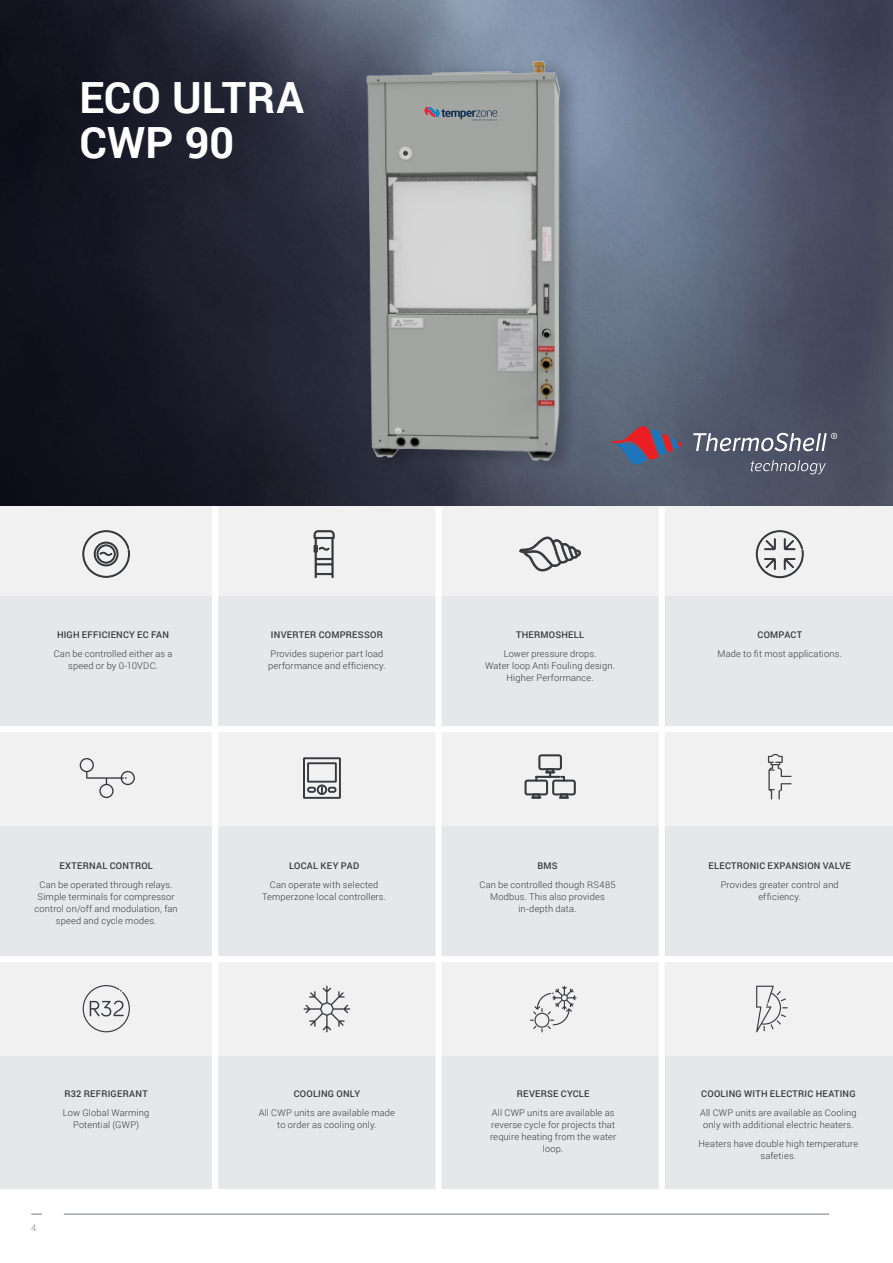
<style>
.page{position:relative;width:893px;height:1263px;background:#fff}
.page>*{position:absolute;margin:0;border:0;box-sizing:border-box;transform-origin:0 0}
.t1{font:700 43.05px/44.5px "Roboto";letter-spacing:.005em;color:#fff}
.t2{font:300 9.3px/11.9px "Roboto";letter-spacing:.02em;color:#36393d;text-align:center}
.t3{font:500 9.3px "Roboto";letter-spacing:.025em;color:#36393d}
.t4{font:300 9px "Roboto";color:#7b808f}
</style>
<div class="page">
<hr style="left:64px;top:1213px;width:765px;height:1px;background:#7b808f">
<div style="left:0;top:501px;width:212px;height:227px;background:#e6e7e8"></div>
<div style="left:438px;top:501px;width:224px;height:227px;background:#e6e7e8"></div>
<div style="left:215px;top:501px;width:223px;height:227px;background:#e6e7e8"></div>
<div style="left:658px;top:501px;width:235px;height:227px;background:#e6e7e8"></div>
<div style="left:0;top:501px;width:212px;height:95px;background:#f1f1f2"></div>
<div style="left:438px;top:501px;width:224px;height:95px;background:#f1f1f2"></div>
<div style="left:215px;top:501px;width:223px;height:95px;background:#f1f1f2"></div>
<div style="left:662px;top:501px;width:231px;height:95px;background:#f1f1f2"></div>
<img style="left:0;top:0;width:893px;height:506px">
<svg style="left:693px;top:433px;width:144px;height:18px"></svg>
<svg style="left:751px;top:460px;width:75px;height:14px"></svg>
<svg style="left:632px;top:426px;width:50px;height:39px;background:#794f69"></svg>
<svg style="left:82px;top:530px;width:48px;height:48px"></svg>
<svg style="left:756px;top:530px;width:47px;height:48px"></svg>
<img style="left:337px;top:40px;width:295px;height:436px">
<div style="left:0;top:731px;width:212px;height:227px;background:#e6e7e8"></div>
<div style="left:438px;top:731px;width:224px;height:227px;background:#e6e7e8"></div>
<div style="left:215px;top:731px;width:223px;height:227px;background:#e6e7e8"></div>
<div style="left:658px;top:731px;width:235px;height:227px;background:#e6e7e8"></div>
<div style="left:0;top:731px;width:212px;height:95px;background:#f1f1f2"></div>
<div style="left:438px;top:731px;width:224px;height:95px;background:#f1f1f2"></div>
<div style="left:215px;top:731px;width:223px;height:95px;background:#f1f1f2"></div>
<div style="left:658px;top:731px;width:235px;height:95px;background:#f1f1f2"></div>
<div style="left:0;top:961px;width:212px;height:227px;background:#e6e7e8"></div>
<div style="left:438px;top:961px;width:224px;height:227px;background:#e6e7e8"></div>
<div style="left:215px;top:961px;width:223px;height:227px;background:#e6e7e8"></div>
<div style="left:658px;top:961px;width:235px;height:227px;background:#e6e7e8"></div>
<div style="left:0;top:961px;width:212px;height:95px;background:#f1f1f2"></div>
<div style="left:438px;top:961px;width:224px;height:95px;background:#f1f1f2"></div>
<div style="left:215px;top:961px;width:223px;height:95px;background:#f1f1f2"></div>
<div style="left:658px;top:961px;width:235px;height:95px;background:#f1f1f2"></div>
<div style="left:0;top:726px;width:893px;height:6px;background:#fff"></div>
<div style="left:0;top:956px;width:893px;height:6px;background:#fff"></div>
<div style="left:212px;top:507px;width:6px;height:688px;background:#fff"></div>
<div style="left:435px;top:507px;width:6px;height:688px;background:#fff"></div>
<div style="left:659px;top:507px;width:6px;height:688px;background:#fff"></div>
<svg style="left:80px;top:758px;width:55px;height:40px"></svg>
<svg style="left:756px;top:986px;width:32px;height:46px"></svg>
<svg style="left:530px;top:986px;width:46px;height:46px"></svg>
<svg style="left:304px;top:986px;width:46px;height:46px"></svg>
<svg style="left:83px;top:985px;width:47px;height:47px"></svg>
<svg style="left:314px;top:530px;width:20px;height:48px"></svg>
<svg style="left:520px;top:536px;width:61px;height:35px"></svg>
<svg style="left:525px;top:754px;width:51px;height:44px"></svg>
<svg style="left:303px;top:757px;width:38px;height:41px"></svg>
<svg style="left:768px;top:754px;width:24px;height:45px"></svg>
<hr style="left:892px;top:148px;width:1px;height:239px;background:#e9223e">
<img style="left:424px;top:103px;width:76px;height:16px">
<svg style="left:424px;top:107px;width:73px;height:14px"></svg>
<h1 class="t1" style="left:80px;top:74px;width:226px">ECO ULTRA<br>CWP 90</h1>
<p class="t3" style="left:57px;top:628px;width:114px">HIGH EFFICIENCY EC FAN</p>
<p class="t2" style="left:54px;top:648px;width:120px">Can be controlled either as a speed or by 0-10VDC.</p>
<p class="t3" style="left:59px;top:859px;width:95px">EXTERNAL CONTROL</p>
<p class="t2" style="left:34px;top:879px;width:145px">Can be operated through relays.<br>Simple terminals for compressor control on/off and modulation, fan speed and cycle modes.</p>
<p class="t3" style="left:64px;top:1087px;width:85px">R32 REFRIGERANT</p>
<p class="t2" style="left:63px;top:1106px;width:88px">Low Global Warming<br>Potential (GWP)</p>
<p class="t4" style="left:31px;top:1222px;width:6px">4</p>
<p class="t3" style="left:271px;top:628px;width:113px">INVERTER COMPRESSOR</p>
<p class="t2" style="left:268px;top:648px;width:119px;text-align:left">Provides superior part load performance and efficiency.</p>
<p class="t3" style="left:289px;top:859px;width:72px">LOCAL KEY PAD</p>
<p class="t2" style="left:262px;top:879px;width:126px">Can operate with selected<br>Temperzone local controllers.</p>
<p class="t3" style="left:294px;top:1087px;width:68px">COOLING ONLY</p>
<p class="t2" style="left:259px;top:1106px;width:138px">All CWP units are available made to order as cooling only.</p>
<p class="t3" style="left:516px;top:628px;width:70px">THERMOSHELL</p>
<p class="t2" style="left:485px;top:648px;width:131px">Lower pressure drops.<br>Water loop Anti Fouling design.<br>Higher Performance.</p>
<p class="t3" style="left:537px;top:859px;width:22px">BMS</p>
<p class="t2" style="left:479px;top:879px;width:137px">Can be controlled though RS485<br>Modbus. This also provides in-depth data.</p>
<p class="t3" style="left:517px;top:1087px;width:74px">REVERSE CYCLE</p>
<p class="t2" style="left:490px;top:1106px;width:128px">All CWP units are available as reverse cycle for projects that require heating from the water loop.</p>
<p class="t3" style="left:757px;top:628px;width:46px">COMPACT</p>
<p class="t2" style="left:718px;top:648px;width:126px">Made to fit most applications.</p>
<p class="t3" style="left:708px;top:859px;width:144px">ELECTRONIC EXPANSION VALVE</p>
<p class="t2" style="left:721px;top:879px;width:120px">Provides greater control and efficiency.</p>
<p class="t3" style="left:701px;top:1087px;width:156px">COOLING WITH ELECTRIC HEATING</p>
<p class="t2" style="left:700px;top:1106px;width:158px">All CWP units are available as Cooling only with additional electric heaters.</p>
<p class="t2" style="left:699px;top:1138px;width:161px">Heaters have double high temperature safeties.</p>
</div>
